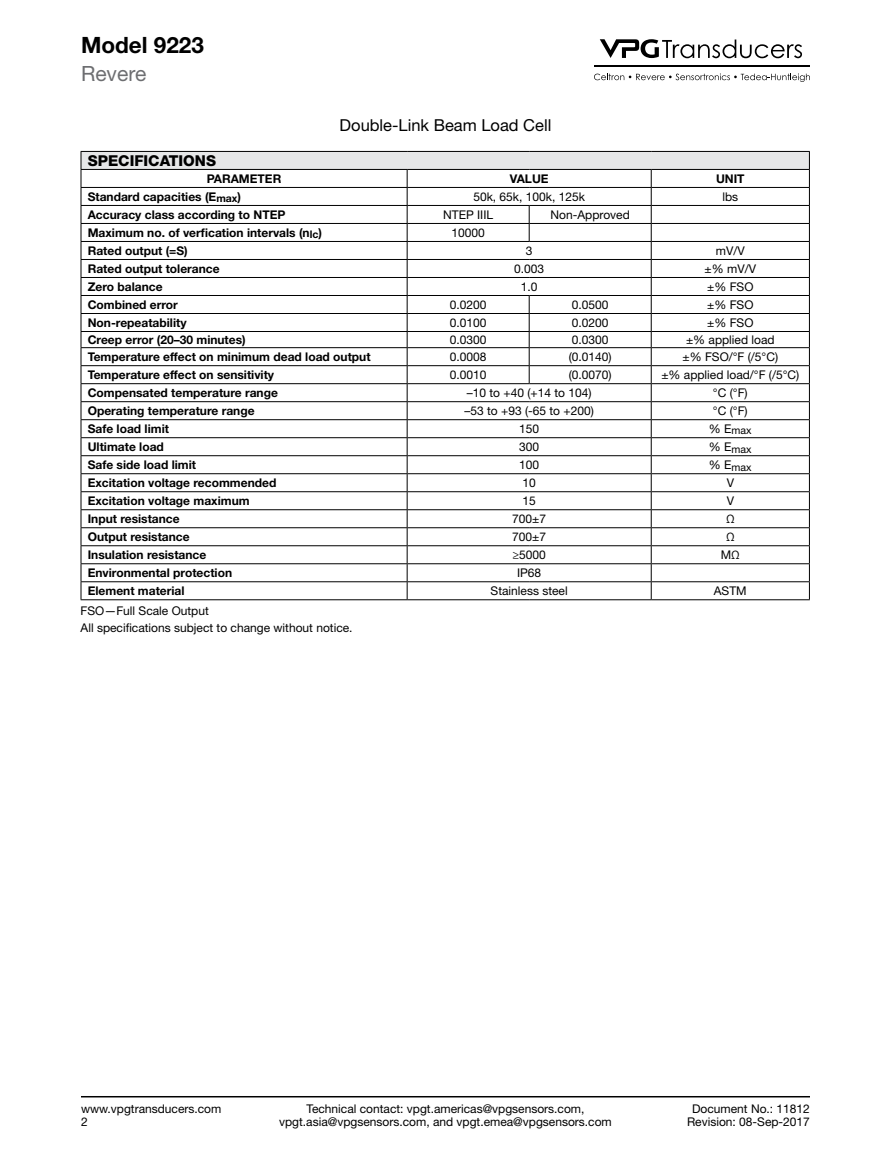
<style>
.page{position:relative;width:891px;height:1175px;background:#fff}
.page>*{position:absolute;margin:0;border:0;box-sizing:border-box;transform-origin:0 0}
.Part_Model_Number_Le{font:700 22.5px "Helvetica Neue LT Std";color:#000}
.t1{font:21px "Helvetica Neue LT Std";color:#6d6e71}
.Title_after_page_1{font:16.5px "Helvetica Neue LT Std";color:#000}
.Table_Heading{font:800 15px "Helvetica Neue LT Std";color:#000}
.Table_Row_Side_Headi{font:700 12px "Helvetica Neue LT Std";color:#000}
.Table_Body{font:12px "Helvetica Neue LT Std";color:#000}
.Footnote_no_referere{font:12px/13.5px "Helvetica Neue LT Std";color:#000;text-align:center}
.Footer_Left{font:12px "Helvetica Neue LT Std";color:#000}
.Rev-Date-Right{font:12px "Helvetica Neue LT Std";color:#000}
.Table_Col_Heading{font:700 12px "Helvetica Neue LT Std";color:#000}
.Document_Number_Righ{font:12px "Helvetica Neue LT Std";color:#000}
.Table_Body-2{font:10.5px "Helvetica Neue LT Std";color:#000}
.s1{font-size:12px}
</style>
<div class="page">
<svg style="left:600px;top:39px;width:202px;height:19px"></svg>
<svg style="left:594px;top:73px;width:216px;height:9px"></svg>
<hr style="left:594px;top:65px;width:216px;height:1px;background:#000">
<hr style="left:81px;top:1096px;width:729px;height:1px;background:#000">
<hr style="left:81px;top:599px;width:326px;height:1px;background:#000">
<hr style="left:407px;top:599px;width:122px;height:1px;background:#000">
<hr style="left:529px;top:599px;width:122px;height:1px;background:#000">
<hr style="left:81px;top:151px;width:326px;height:1px;background:#000">
<hr style="left:407px;top:151px;width:122px;height:1px;background:#000">
<hr style="left:529px;top:151px;width:122px;height:1px;background:#000">
<hr style="left:651px;top:151px;width:159px;height:1px;background:#000">
<svg style="left:81px;top:152px;width:729px;height:447px"></svg>
<hr style="left:651px;top:455px;width:159px;height:1px;background:#000">
<hr style="left:651px;top:473px;width:159px;height:1px;background:#000">
<hr style="left:651px;top:491px;width:159px;height:1px;background:#000">
<hr style="left:651px;top:509px;width:159px;height:1px;background:#000">
<hr style="left:651px;top:527px;width:159px;height:1px;background:#000">
<hr style="left:651px;top:545px;width:159px;height:1px;background:#000">
<hr style="left:651px;top:563px;width:159px;height:1px;background:#000">
<hr style="left:651px;top:581px;width:159px;height:1px;background:#000">
<hr style="left:651px;top:599px;width:159px;height:1px;background:#000">
<p class="Part_Model_Number_Le" style="left:81px;top:31px;width:124px">Model 9223</p>
<h2 class="t1" style="left:81px;top:61px;width:67px">Revere</h2>
<p class="Title_after_page_1" style="left:340px;top:115px;width:213px">Double-Link Beam Load Cell</p>
<p class="Table_Heading" style="left:88px;top:151px;width:130px">SPECIFICATIONS</p>
<p class="Table_Col_Heading" style="left:207px;top:171px;width:76px">PARAMETER</p>
<p class="Table_Col_Heading" style="left:510px;top:171px;width:41px">VALUE</p>
<p class="Table_Col_Heading" style="left:716px;top:171px;width:30px">UNIT</p>
<p class="Table_Row_Side_Headi" style="left:88px;top:189px;width:155px">Standard capacities (E<sub>max</sub>)</p>
<p class="Table_Body" style="left:473px;top:189px;width:113px">50k, 65k, 100k, 125k</p>
<p class="Table_Body" style="left:722px;top:189px;width:17px">lbs</p>
<p class="Table_Row_Side_Headi" style="left:88px;top:207px;width:199px">Accuracy class according to NTEP</p>
<p class="Table_Body" style="left:443px;top:207px;width:51px">NTEP IIIL</p>
<p class="Table_Body" style="left:551px;top:207px;width:81px">Non-Approved</p>
<p class="Table_Row_Side_Headi" style="left:88px;top:225px;width:236px">Maximum no. of verfication intervals (n<sub>lc</sub>)</p>
<p class="Table_Body" style="left:452px;top:225px;width:35px">10000</p>
<p class="Table_Row_Side_Headi" style="left:88px;top:243px;width:102px">Rated output (=S)</p>
<p class="Table_Body" style="left:526px;top:243px;width:8px">3</p>
<p class="Table_Body" style="left:716px;top:243px;width:30px">mV/V</p>
<p class="Table_Row_Side_Headi" style="left:88px;top:261px;width:134px">Rated output tolerance</p>
<p class="Table_Body" style="left:514px;top:261px;width:32px">0.003</p>
<p class="Table_Body" style="left:705px;top:261px;width:53px">±% mV/V</p>
<p class="Table_Row_Side_Headi" style="left:88px;top:279px;width:76px">Zero balance</p>
<p class="Table_Body" style="left:521px;top:279px;width:18px">1.0</p>
<p class="Table_Body" style="left:707px;top:279px;width:48px">±% FSO</p>
<p class="Table_Row_Side_Headi" style="left:88px;top:297px;width:92px">Combined error</p>
<p class="Table_Body" style="left:450px;top:297px;width:38px">0.0200</p>
<p class="Table_Body" style="left:572px;top:297px;width:38px">0.0500</p>
<p class="Table_Body" style="left:707px;top:297px;width:48px">±% FSO</p>
<p class="Table_Row_Side_Headi" style="left:88px;top:315px;width:100px">Non-repeatability</p>
<p class="Table_Body" style="left:450px;top:315px;width:38px">0.0100</p>
<p class="Table_Body" style="left:572px;top:315px;width:38px">0.0200</p>
<p class="Table_Body" style="left:707px;top:315px;width:48px">±% FSO</p>
<p class="Table_Row_Side_Headi" style="left:88px;top:332px;width:160px">Creep error (20–30 minutes)</p>
<p class="Table_Body" style="left:450px;top:332px;width:38px">0.0300</p>
<p class="Table_Body" style="left:572px;top:332px;width:38px">0.0300</p>
<p class="Table_Body" style="left:686px;top:332px;width:90px">±% applied load</p>
<p class="Table_Row_Side_Headi" style="left:88px;top:349px;width:284px">Temperature effect on minimum dead load output</p>
<p class="Table_Body" style="left:450px;top:349px;width:38px">0.0008</p>
<p class="Table_Body" style="left:569px;top:349px;width:44px">(0.0140)</p>
<p class="Table_Body" style="left:682px;top:349px;width:97px">±% FSO/°F (/5°C)</p>
<p class="Table_Row_Side_Headi" style="left:88px;top:367px;width:188px">Temperature effect on sensitivity</p>
<p class="Table_Body" style="left:450px;top:367px;width:38px">0.0010</p>
<p class="Table_Body" style="left:569px;top:367px;width:44px">(0.0070)</p>
<p class="Table_Body" style="left:661px;top:367px;width:139px">±% applied load/°F (/5°C)</p>
<p class="Table_Row_Side_Headi" style="left:88px;top:385px;width:192px">Compensated temperature range</p>
<p class="Table_Body" style="left:467px;top:385px;width:126px">–10 to +40 (+14 to 104)</p>
<p class="Table_Body" style="left:713px;top:385px;width:36px">°C (°F)</p>
<p class="Table_Row_Side_Headi" style="left:88px;top:403px;width:168px">Operating temperature range</p>
<p class="Table_Body" style="left:465px;top:403px;width:131px">–53 to +93 (-65 to +200)</p>
<p class="Table_Body" style="left:713px;top:403px;width:36px">°C (°F)</p>
<p class="Table_Row_Side_Headi" style="left:88px;top:421px;width:83px">Safe load limit</p>
<p class="Table_Body" style="left:519px;top:421px;width:22px">150</p>
<p class="Table_Body-2" style="left:709px;top:424px;width:44px"><span class="s1">% E</span>max</p>
<p class="Table_Row_Side_Headi" style="left:88px;top:439px;width:78px">Ultimate load</p>
<p class="Table_Body" style="left:519px;top:439px;width:22px">300</p>
<p class="Table_Body-2" style="left:709px;top:442px;width:44px"><span class="s1">% E</span>max</p>
<p class="Table_Row_Side_Headi" style="left:88px;top:457px;width:110px">Safe side load limit</p>
<p class="Table_Body" style="left:519px;top:457px;width:22px">100</p>
<p class="Table_Body-2" style="left:709px;top:460px;width:44px"><span class="s1">% E</span>max</p>
<p class="Table_Row_Side_Headi" style="left:88px;top:475px;width:190px">Excitation voltage recommended</p>
<p class="Table_Body" style="left:523px;top:475px;width:15px">10</p>
<p class="Table_Body" style="left:727px;top:475px;width:9px">V</p>
<p class="Table_Row_Side_Headi" style="left:88px;top:493px;width:163px">Excitation voltage maximum</p>
<p class="Table_Body" style="left:523px;top:493px;width:15px">15</p>
<p class="Table_Body" style="left:727px;top:493px;width:9px">V</p>
<p class="Table_Row_Side_Headi" style="left:88px;top:511px;width:93px">Input resistance</p>
<p class="Table_Body" style="left:512px;top:511px;width:35px">700±7</p>
<p class="Table_Body" style="left:726px;top:511px;width:10px">Ω</p>
<p class="Table_Row_Side_Headi" style="left:88px;top:529px;width:104px">Output resistance</p>
<p class="Table_Body" style="left:512px;top:529px;width:35px">700±7</p>
<p class="Table_Body" style="left:726px;top:529px;width:10px">Ω</p>
<p class="Table_Row_Side_Headi" style="left:88px;top:547px;width:120px">Insulation resistance</p>
<p class="Table_Body" style="left:512px;top:547px;width:35px">≥5000</p>
<p class="Table_Body" style="left:721px;top:547px;width:21px">MΩ</p>
<p class="Table_Row_Side_Headi" style="left:88px;top:565px;width:146px">Environmental protection</p>
<p class="Table_Body" style="left:517px;top:565px;width:26px">IP68</p>
<p class="Table_Row_Side_Headi" style="left:88px;top:583px;width:98px">Element material</p>
<p class="Table_Body" style="left:491px;top:583px;width:79px">Stainless steel</p>
<p class="Table_Body" style="left:714px;top:583px;width:34px">ASTM</p>
<p class="Footnote_no_referere" style="left:81px;top:604px;width:130px">FSO—Full Scale Output</p>
<p class="Footnote_no_referere" style="left:81px;top:621px;width:274px">All specifications subject to change without notice.</p>
<p class="Footer_Left" style="left:81px;top:1101px;width:142px">www.vpgtransducers.com</p>
<p class="Footer_Left" style="left:81px;top:1114px;width:8px">2</p>
<p class="Footnote_no_referere" style="left:279px;top:1101px;width:334px">Technical contact: vpgt.americas@vpgsensors.com, vpgt.asia@vpgsensors.com, and vpgt.emea@vpgsensors.com</p>
<p class="Document_Number_Righ" style="left:692px;top:1101px;width:119px">Document No.: 11812</p>
<p class="Rev-Date-Right" style="left:687px;top:1114px;width:124px">Revision: 08-Sep-2017</p>
</div>
